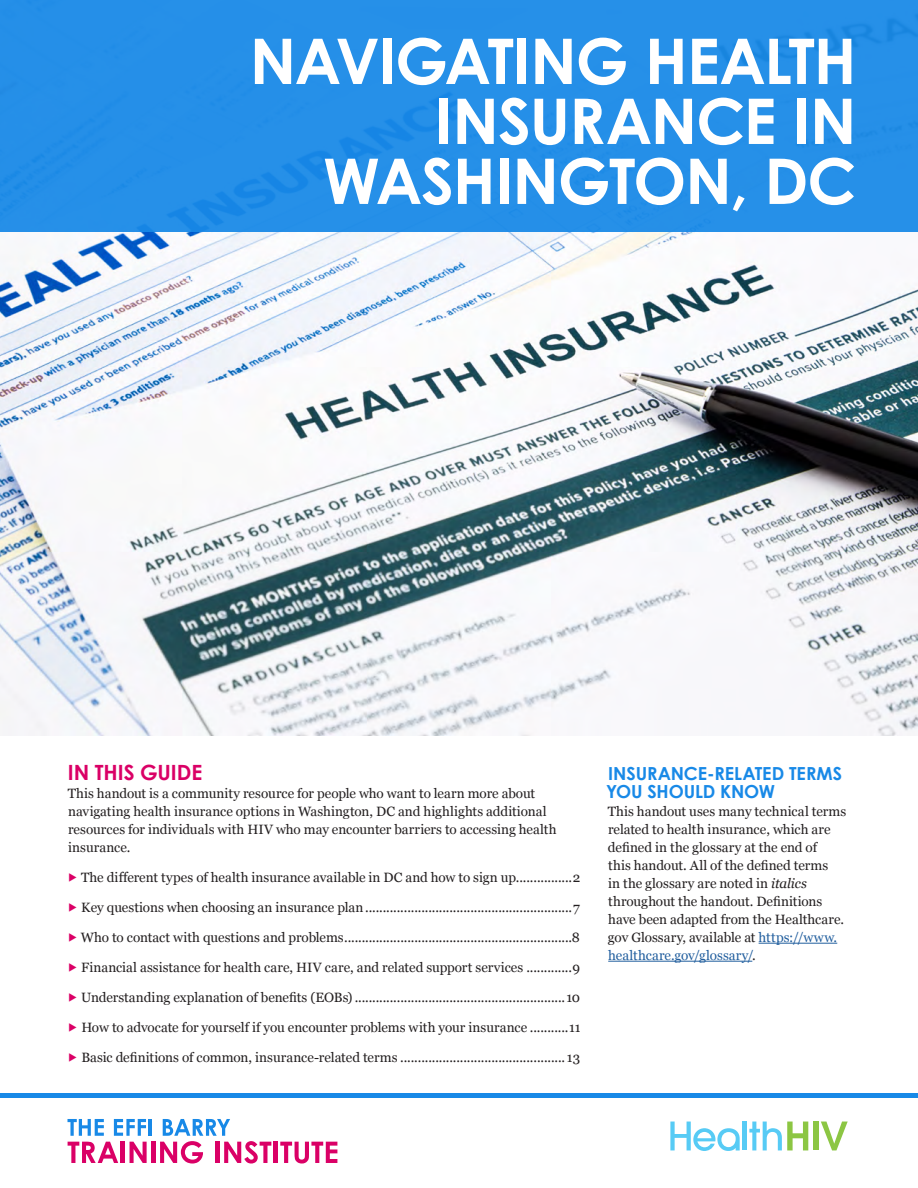
<style>
.page{position:relative;width:918px;height:1188px;background:#fff}
.page>*{position:absolute;margin:0;border:0;box-sizing:border-box;transform-origin:0 0}
.t1{font:700 63px/60px "Century Gothic";letter-spacing:-.02em;color:#fff;text-align:right}
.t2{font:700 21px "Century Gothic";color:#da0066}
.t3{font:700 18px/18px "Century Gothic";letter-spacing:-.005em;color:#1889e7}
.t4{font:13.5px/18px "Georgia";color:#231f20}
.s1{color:#da0066}
.s2{font-style:italic}
.s3{color:#215e9e}
</style>
<div class="page">
<img style="left:0;top:232px;width:918px;height:503px">
<hr style="left:0;top:1093px;width:918px;height:4px;background:#1889e7">
<div style="left:0;top:0;width:918px;height:232px;background:#2690e8"></div>
<svg style="left:68px;top:1119px;width:36px;height:17px"></svg>
<svg style="left:114px;top:1119px;width:32px;height:17px"></svg>
<hr style="left:149px;top:1119px;width:3px;height:17px;background:#1889e7">
<svg style="left:68px;top:1142px;width:50px;height:21px"></svg>
<hr style="left:121px;top:1142px;width:4px;height:21px;background:#da0066">
<svg style="left:130px;top:1142px;width:17px;height:21px"></svg>
<hr style="left:151px;top:1142px;width:4px;height:21px;background:#da0066">
<svg style="left:160px;top:1119px;width:111px;height:45px"></svg>
<hr style="left:274px;top:1142px;width:4px;height:21px;background:#da0066">
<svg style="left:280px;top:1142px;width:57px;height:22px"></svg>
<hr style="left:759px;top:943px;width:78px;height:1px;background:#215e9e">
<hr style="left:608px;top:961px;width:144px;height:1px;background:#215e9e">
<hr style="left:743px;top:1122px;width:4px;height:28px;background:#57cbf5">
<svg style="left:670px;top:1122px;width:70px;height:29px"></svg>
<svg style="left:749px;top:1122px;width:59px;height:28px"></svg>
<div style="left:813px;top:1122px;width:6px;height:28px;background:#8cc643"></div>
<svg style="left:821px;top:1122px;width:27px;height:28px"></svg>
<h1 class="t1" style="left:250px;top:28px;width:608px">NAVIGATING HEALTH<br>INSURANCE IN<br>WASHINGTON, DC</h1>
<h2 class="t2" style="left:68px;top:756px;width:136px">IN THIS GUIDE</h2>
<p class="t4" style="left:68px;top:784px;width:490px">This handout is a community resource for people who want to learn more about navigating health insurance options in Washington, DC and highlights additional resources for individuals with HIV who may encounter barriers to accessing health insurance.</p>
<p class="t4" style="left:67px;top:868px;width:515px"><span class="s1">▶</span> The different types of health insurance available in DC and how to sign up................2</p>
<p class="t4" style="left:67px;top:898px;width:514px"><span class="s1">▶</span> Key questions when choosing an insurance plan...........................................................7</p>
<p class="t4" style="left:67px;top:928px;width:514px"><span class="s1">▶</span> Who to contact with questions and problems.................................................................8</p>
<p class="t4" style="left:67px;top:958px;width:514px"><span class="s1">▶</span> Financial assistance for health care, HIV care, and related support services .............9</p>
<p class="t4" style="left:67px;top:988px;width:514px"><span class="s1">▶</span> Understanding explanation of benefits (EOBs) ............................................................10</p>
<p class="t4" style="left:67px;top:1018px;width:515px"><span class="s1">▶</span> How to advocate for yourself if you encounter problems with your insurance ...........11</p>
<p class="t4" style="left:67px;top:1048px;width:514px"><span class="s1">▶</span> Basic definitions of common, insurance-related terms ............................................... 13</p>
<h3 class="t3" style="left:606px;top:764px;width:238px">INSURANCE-RELATED TERMS<br>YOU SHOULD KNOW</h3>
<p class="t4" style="left:608px;top:802px;width:240px">This handout uses many technical terms related to health insurance, which are defined in the glossary at the end of<br>this handout. All of the defined terms<br>in the glossary are noted in <span class="s2">italics </span>throughout the handout. Definitions have been adapted from the Healthcare. gov Glossary, available at <span class="s3">https://www. healthcare.gov/glossary/</span>.</p>
</div>
